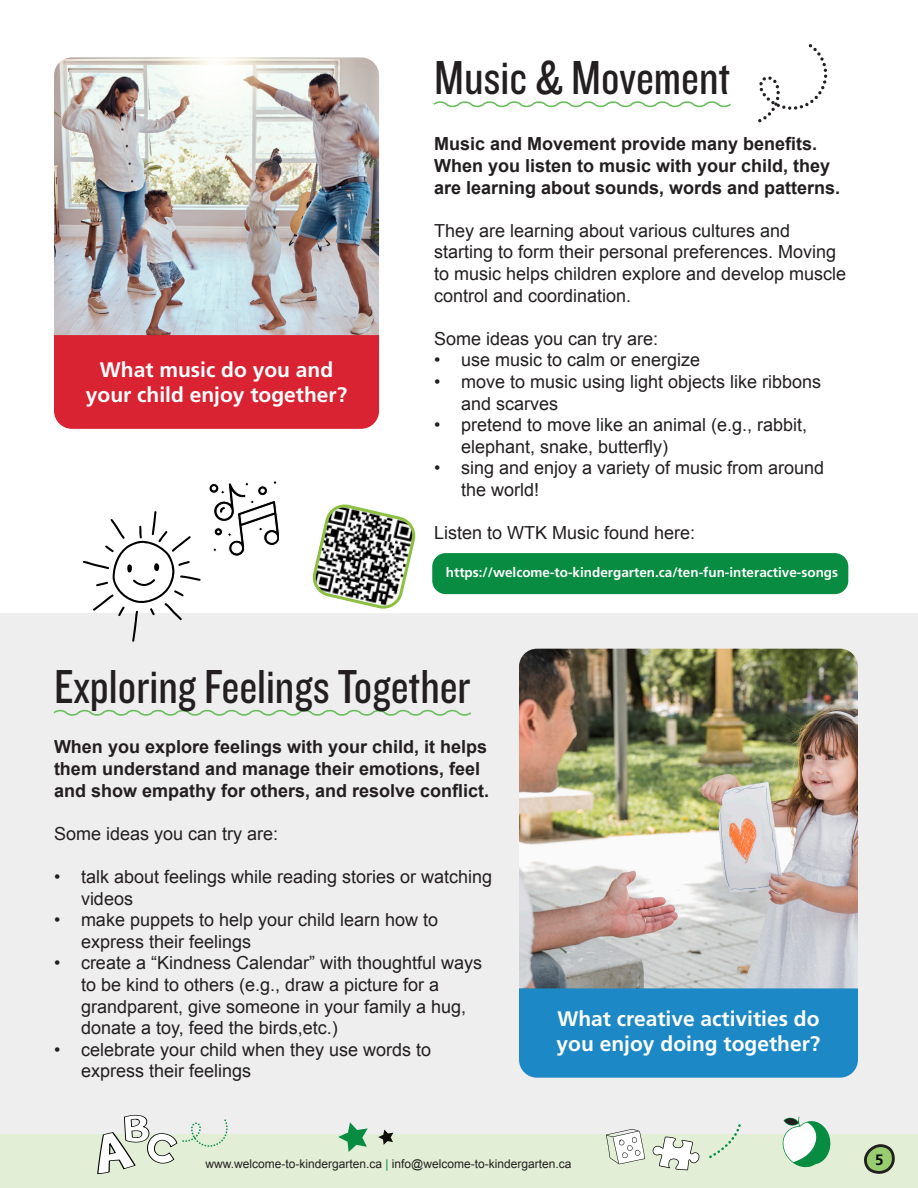
<style>
.page{position:relative;width:918px;height:1188px;background:#fff}
.page>*{position:absolute;margin:0;border:0;box-sizing:border-box;transform-origin:0 0}
.Titre_souligné{font:49.5px "Knockout 29 Junior Ltweight";color:#231f20}
.t1{font:700 21px/25.2px "Frutiger LT Std";color:#fff}
.t2{font:18px/21.6px "Arial";color:#231f20}
.t3{font:700 18px/21.6px "Arial";color:#231f20}
.t4{font:700 15px "Frutiger LT Std";color:#000}
.t5{font:700 13.5px "Frutiger LT Std";color:#fff}
.t6{font:12px "Arial";color:#231f20}
.s1{color:#078c41}
</style>
<div class="page">
<div style="left:0;top:1134px;width:918px;height:54px;background:#e2efd6"></div>
<div style="left:0;top:613px;width:918px;height:521px;background:#efeeee"></div>
<svg style="left:433px;top:101px;width:298px;height:7px"></svg>
<svg style="left:53px;top:709px;width:418px;height:7px"></svg>
<div style="left:519px;top:988px;width:339px;height:90px;background:#1c89c6"></div>
<img style="left:54px;top:57px;width:325px;height:278px">
<img style="left:519px;top:649px;width:339px;height:339px">
<div style="left:54px;top:335px;width:325px;height:94px;background:#d92332"></div>
<svg style="left:758px;top:44px;width:69px;height:79px"></svg>
<svg style="left:209px;top:481px;width:71px;height:76px"></svg>
<svg style="left:83px;top:511px;width:118px;height:131px"></svg>
<div style="left:432px;top:553px;width:416px;height:41px;background:#078c41;border-radius:14px"></div>
<svg style="left:312px;top:504px;width:104px;height:105px"></svg>
<svg style="left:864px;top:1144px;width:31px;height:30px"></svg>
<svg style="left:652px;top:1137px;width:47px;height:33px"></svg>
<svg style="left:606px;top:1129px;width:39px;height:35px"></svg>
<svg style="left:338px;top:1122px;width:30px;height:30px"></svg>
<svg style="left:378px;top:1130px;width:15px;height:15px"></svg>
<svg style="left:709px;top:1124px;width:32px;height:34px"></svg>
<svg style="left:97px;top:1115px;width:131px;height:59px"></svg>
<svg style="left:782px;top:1117px;width:49px;height:50px"></svg>
<p class="t1" style="left:86px;top:357px;width:263px;text-align:center">What music do you and your child enjoy together?</p>
<p class="Titre_souligné" style="left:434px;top:46px;width:298px">Music &amp; Movement</p>
<p class="t3" style="left:434px;top:134px;width:408px">Music and Movement provide many benefits.<br>When you listen to music with your child, they are learning about sounds, words and patterns.</p>
<p class="t2" style="left:434px;top:220px;width:414px">They are learning about various cultures and starting to form their personal preferences. Moving to music helps children explore and develop muscle control and coordination.</p>
<p class="t2" style="left:434px;top:328px;width:226px">Some ideas you can try are:</p>
<p class="t2" style="left:434px;top:350px;width:268px">• use music to calm or energize</p>
<p class="t2" style="left:461px;top:371px;width:362px;text-indent:-27px">• move to music using light objects like ribbons and scarves</p>
<p class="t2" style="left:461px;top:414px;width:348px;text-indent:-27px">• pretend to move like an animal (e.g., rabbit, elephant, snake, butterfly)</p>
<p class="t2" style="left:461px;top:458px;width:365px;text-indent:-27px">• sing and enjoy a variety of music from around the world!</p>
<p class="t2" style="left:434px;top:522px;width:263px">Listen to WTK Music found here:</p>
<p class="t5" style="left:446px;top:564px;width:394px">https://welcome-to-kindergarten.ca/ten-fun-interactive-songs</p>
<p class="Titre_souligné" style="left:54px;top:655px;width:418px">Exploring Feelings Together</p>
<p class="t3" style="left:54px;top:737px;width:437px">When you explore feelings with your child, it helps them understand and manage their emotions, feel and show empathy for others, and resolve conflict.</p>
<p class="t2" style="left:54px;top:823px;width:226px">Some ideas you can try are:</p>
<p class="t2" style="left:81px;top:866px;width:413px;text-indent:-27px">• talk about feelings while reading stories or watching videos</p>
<p class="t2" style="left:81px;top:909px;width:359px;text-indent:-27px">• make puppets to help your child learn how to express their feelings</p>
<p class="t2" style="left:81px;top:953px;width:403px;text-indent:-27px">• create a “Kindness Calendar” with thoughtful ways to be kind to others (e.g., draw a picture for a grandparent, give someone in your family a hug, donate a toy, feed the birds,etc.)</p>
<p class="t2" style="left:81px;top:1039px;width:352px;text-indent:-27px">• celebrate your child when they use words to express their feelings</p>
<p class="t1" style="left:557px;top:1006px;width:265px">What creative activities do you enjoy doing together?</p>
<p class="t6" style="left:205px;top:1156px;width:368px">www.welcome-to-kindergarten.ca <span class="s1">|</span> info@welcome-to-kindergarten.ca</p>
<p class="t4" style="left:875px;top:1151px;width:10px">5</p>
</div>
